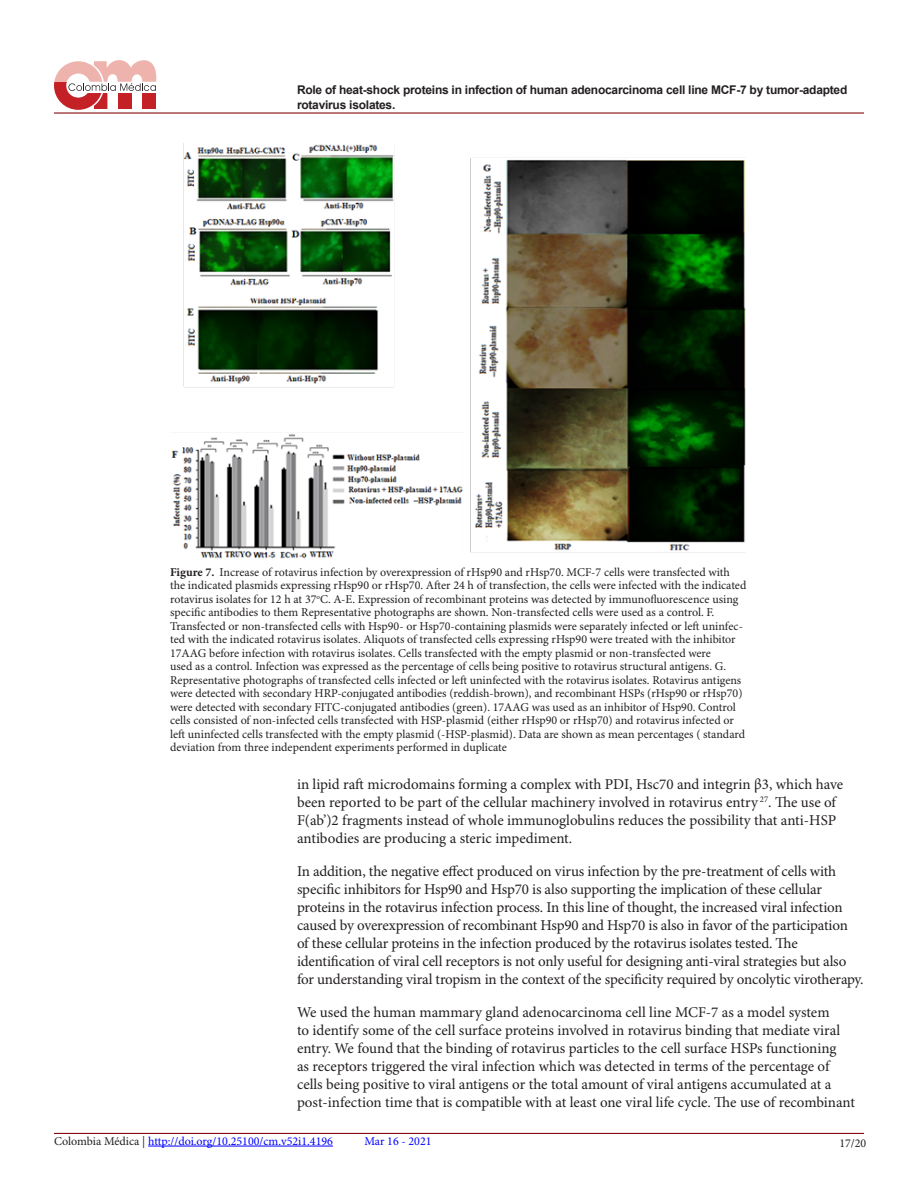
<style>
.page{position:relative;width:918px;height:1188px;background:#fff}
.page>*{position:absolute;margin:0;border:0;box-sizing:border-box;transform-origin:0 0}
.t1{font:15px/18px "Minion Pro";letter-spacing:-.005em;color:#231f20}
.t2{font:12px/13.5px "Minion Pro";color:#231f20}
.t3{font:700 12px/15px "Arial";letter-spacing:-.02em;color:#231f20}
.t4{font:12px "Minion Pro";color:#00f}
.s1{font-weight:700}
.s2{color:#231f20}
</style>
<div class="page">
<hr style="left:54px;top:112px;width:810px;height:2px;background:#8b0d10">
<hr style="left:54px;top:1133px;width:810px;height:1px;background:#8b0d10">
<hr style="left:148px;top:1146px;width:185px;height:1px;background:#00f">
<svg style="left:54px;top:60px;width:102px;height:50px"></svg>
<img style="left:171px;top:143px;width:575px;height:416px">
<p class="t3" style="left:297px;top:82px;width:552px">Role of heat-shock proteins in infection of human adenocarcinoma cell line MCF-7 by tumor-adapted rotavirus isolates.</p>
<p class="t2" style="left:170px;top:566px;width:578px"><span class="s1">Figure 7.</span> Increase of rotavirus infection by overexpression of rHsp90 and rHsp70. MCF-7 cells were transfected with the indicated plasmids expressing rHsp90 or rHsp70. After 24 h of transfection, the cells were infected with the indicated rotavirus isolates for 12 h at 37<sup>o</sup>C. A-E. Expression of recombinant proteins was detected by immunofluorescence using specific antibodies to them Representative photographs are shown. Non-transfected cells were used as a control. F.<br>Transfected or non-transfected cells with Hsp90- or Hsp70-containing plasmids were separately infected or left uninfec&shy;ted with the indicated rotavirus isolates. Aliquots of transfected cells expressing rHsp90 were treated with the inhibitor 17AAG before infection with rotavirus isolates. Cells transfected with the empty plasmid or non-transfected were<br>used as a control. Infection was expressed as the percentage of cells being positive to rotavirus structural antigens. G.<br>Representative photographs of transfected cells infected or left uninfected with the rotavirus isolates. Rotavirus antigens were detected with secondary HRP-conjugated antibodies (reddish-brown), and recombinant HSPs (rHsp90 or rHsp70) were detected with secondary FITC-conjugated antibodies (green). 17AAG was used as an inhibitor of Hsp90. Control cells consisted of non-infected cells transfected with HSP-plasmid (either rHsp90 or rHsp70) and rotavirus infected or left uninfected cells transfected with the empty plasmid (-HSP-plasmid). Data are shown as mean percentages ( standard deviation from three independent experiments performed in duplicate</p>
<p class="t1" style="left:297px;top:776px;width:548px">in lipid raft microdomains forming a complex with PDI, Hsc70 and integrin β3, which have been reported to be part of the cellular machinery involved in rotavirus entry <sup>27</sup>. The use of F(ab’)2 fragments instead of whole immunoglobulins reduces the possibility that anti-HSP antibodies are producing a steric impediment.</p>
<p class="t1" style="left:297px;top:863px;width:568px">In addition, the negative effect produced on virus infection by the pre-treatment of cells with specific inhibitors for Hsp90 and Hsp70 is also supporting the implication of these cellular proteins in the rotavirus infection process. In this line of thought, the increased viral infection caused by overexpression of recombinant Hsp90 and Hsp70 is also in favor of the participation<br>of these cellular proteins in the infection produced by the rotavirus isolates tested. The identification of viral cell receptors is not only useful for designing anti-viral strategies but also for understanding viral tropism in the context of the specificity required by oncolytic virotherapy.</p>
<p class="t1" style="left:297px;top:1004px;width:560px">We used the human mammary gland adenocarcinoma cell line MCF-7 as a model system<br>to identify some of the cell surface proteins involved in rotavirus binding that mediate viral entry. We found that the binding of rotavirus particles to the cell surface HSPs functioning<br>as receptors triggered the viral infection which was detected in terms of the percentage of cells being positive to viral antigens or the total amount of viral antigens accumulated at a post-infection time that is compatible with at least one viral life cycle. The use of recombinant</p>
<p class="t4" style="left:54px;top:1134px;width:280px"><span class="s2">Colombia Médica |</span> http://doi.org/10.25100/cm.v52i1.4196</p>
<p class="t4" style="left:364px;top:1134px;width:69px">Mar 16 - 2021</p>
<p class="t2" style="left:840px;top:1137px;width:28px">17/20</p>
</div>
